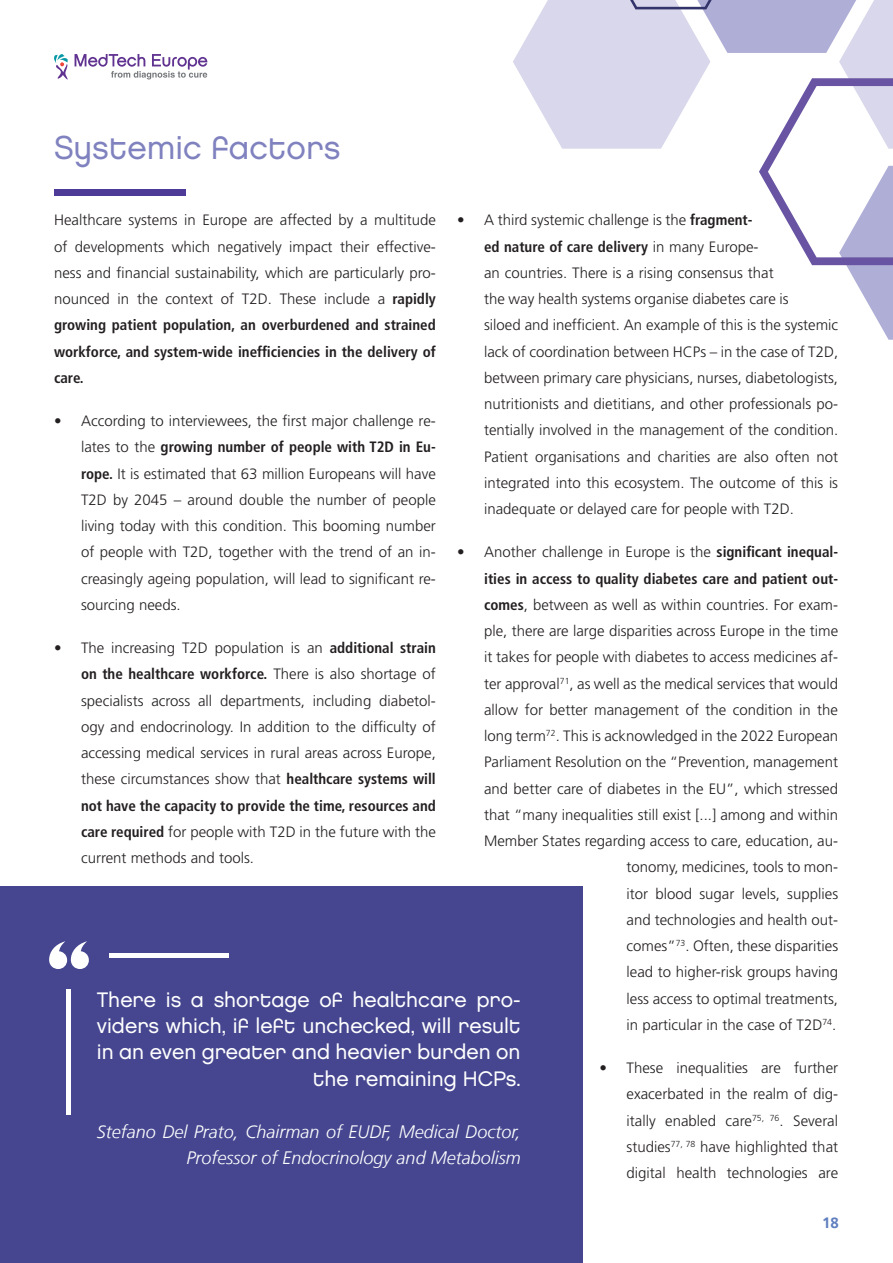
<style>
.page{position:relative;width:893px;height:1263px;background:#fff}
.page>*{position:absolute;margin:0;border:0;box-sizing:border-box;transform-origin:0 0}
.t1{font:33px "Chalet London Nineteen Eighty";color:#8082bf}
.t2{font:21px/26.2px "Chalet London Nineteen Eighty";color:#fff;text-align:right}
.t3{font:italic 300 18px/26.2px "Frutiger LT";color:#fff;text-align:right}
.Leipateksti{font:300 15px/26.2px "Frutiger LT Std";color:#231f20;text-align:justify}
.t4{font:700 15px "Frutiger LT";color:#607fc0}
.s1{font-weight:700;font-stretch:condensed}
</style>
<div class="page">
<svg style="left:75px;top:54px;width:132px;height:25px"></svg>
<svg style="left:54px;top:54px;width:14px;height:26px"></svg>
<div style="left:54px;top:189px;width:132px;height:7px;background:#4e3b98"></div>
<div style="left:0;top:887px;width:583px;height:376px;background:#45468f"></div>
<hr style="left:67px;top:989px;width:4px;height:126px;background:#fff">
<hr style="left:109px;top:953px;width:120px;height:4px;background:#fff">
<svg style="left:49px;top:941px;width:40px;height:28px"></svg>
<svg style="left:513px;top:0;width:380px;height:340px"></svg>
<p class="t1" style="left:54px;top:128px;width:288px">Systemic factors</p>
<p class="Leipateksti" style="left:54px;top:207px;width:383px">Healthcare systems in Europe are affected by a multitude of developments which negatively impact their effective&shy;ness and financial sustainability, which are particularly pro&shy;nounced in the context of T2D. These include a <span class="s1">rapidly growing patient population, an overburdened and strained workforce, and system-wide inefficiencies in the delivery of care.</span></p>
<p class="Leipateksti" style="left:81px;top:408px;width:356px;text-indent:-27px">• According to interviewees, the first major challenge re&shy;lates to the <span class="s1">growing number of people with T2D in Eu&shy;rope.</span> It is estimated that 63 million Europeans will have T2D by 2045 – around double the number of people living today with this condition. This booming number of people with T2D, together with the trend of an in&shy;creasingly ageing population, will lead to significant re&shy;sourcing needs.</p>
<p class="Leipateksti" style="left:81px;top:635px;width:356px;text-indent:-27px">• The increasing T2D population is an <span class="s1">additional strain on the healthcare workforce.</span> There is also shortage of specialists across all departments, including diabetol&shy;ogy and endocrinology. In addition to the difficulty of accessing medical services in rural areas across Europe, these circumstances show that <span class="s1">healthcare systems will not have the capacity to provide the time, resources and care required</span> for people with T2D in the future with the current methods and tools.</p>
<p class="Leipateksti" style="left:484px;top:207px;width:356px;text-align:left;text-indent:-27px">• A third systemic challenge is the <span class="s1">fragment-<br>ed nature of care delivery</span> in many Europe-<br>an countries. There is a rising consensus that<br>the way health systems organise diabetes care is<br>siloed and inefficient. An example of this is the systemic lack of coordination between HCPs – in the case of T2D, between primary care physicians, nurses, diabetologists, nutritionists and dietitians, and other professionals po&shy;tentially involved in the management of the condition.<br>Patient organisations and charities are also often not integrated into this ecosystem. The outcome of this is inadequate or delayed care for people with T2D.</p>
<p class="Leipateksti" style="left:457px;top:539px;width:383px;text-align:right">• Another challenge in Europe is the <span class="s1">significant inequal&shy;ities in access to quality diabetes care and patient out&shy;comes</span>, between as well as within countries. For exam&shy;ple, there are large disparities across Europe in the time<br>it takes for people with diabetes to access medicines af-<br>ter approval<sup>71</sup>, as well as the medical services that would allow for better management of the condition in the long term<sup>72</sup>. This is acknowledged in the 2022 European Parliament Resolution on the “Prevention, management and better care of diabetes in the EU”, which stressed that “many inequalities still exist [...] among and within Member States regarding access to care, education, au&shy;tonomy, medicines, tools to mon-<br>itor blood sugar levels, supplies<br>and technologies and health out-<br>comes”<sup>73</sup>. Often, these disparities<br>lead to higher-risk groups having<br>less access to optimal treatments,<br>in particular in the case of T2D<sup>74</sup>.</p>
<p class="Leipateksti" style="left:627px;top:1055px;width:213px;text-indent:-27px">• These inequalities are further exacerbated in the realm of dig&shy;itally enabled care<sup>75,</sup> <sup>76</sup>. Several studies<sup>77,</sup> <sup>78</sup> have highlighted that digital health technologies are</p>
<p class="t2" style="left:97px;top:986px;width:425px">There is a shortage of healthcare pro&shy;viders which, if left unchecked, will result in an even greater and heavier burden on the remaining HCPs.</p>
<p class="t3" style="left:97px;top:1119px;width:425px">Stefano Del Prato, Chairman of EUDF, Medical Doctor,<br>Professor of Endocrinology and Metabolism</p>
<p class="t4" style="left:822px;top:1214px;width:18px">18</p>
</div>
